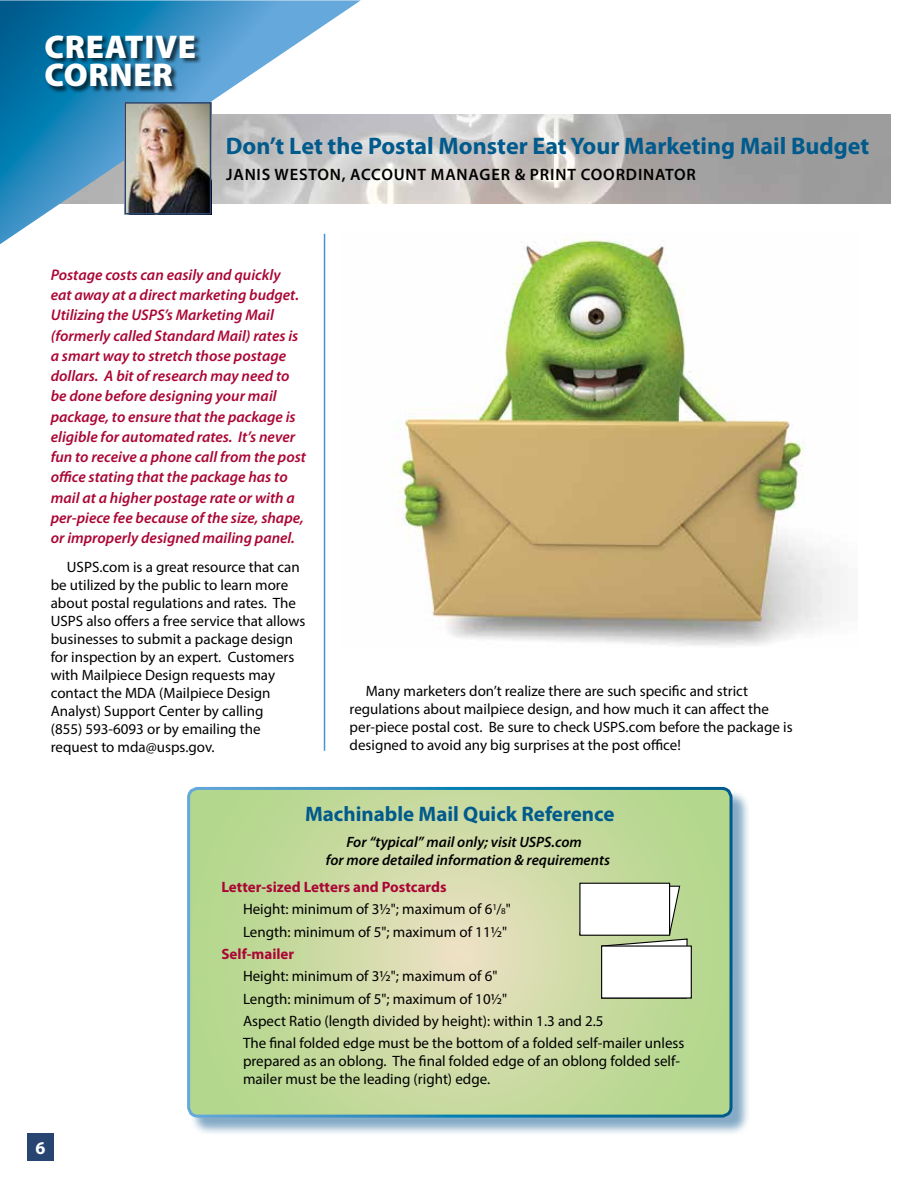
<style>
.page{position:relative;width:918px;height:1188px;background:#fff}
.page>*{position:absolute;margin:0;border:0;box-sizing:border-box;transform-origin:0 0}
.t1{font:900 33px/28.5px "Myriad Pro";letter-spacing:.02em;color:#fff}
.t2{font:700 24px "Myriad Pro";color:#005a8c}
.t3{font:700 21px "Myriad Pro";color:#005a8c}
.t4{font:700 18px "Myriad Pro";color:#fff}
.t5{font:600 16.5px "Myriad Pro";letter-spacing:.05em;color:#000}
.t6{font:italic 600 15.45px/20.2px "Myriad Pro";color:#ab0635}
.t7{font:15px/18px "Myriad Pro";color:#000}
.t8{font:italic 600 15px/18px "Myriad Pro";color:#000;text-align:center}
.t9{font:700 15px "Myriad Pro";color:#ab0635}
.s1{font-weight:700;color:#ab0635}
.s2{font-size:9px}
</style>
<div class="page">
<div style="left:27px;top:1133px;width:27px;height:28px;background:#274570"></div>
<img style="left:361px;top:114px;width:530px;height:90px">
<svg style="left:0;top:0;width:361px;height:244px"></svg>
<div style="left:45px;top:35px;width:157px;height:58px;background:#000;opacity:.65"></div>
<img style="left:127px;top:105px;width:81px;height:106px">
<div style="left:124px;top:102px;width:87px;height:112px;border:2px solid #274570"></div>
<div style="left:189px;top:789px;width:562px;height:347px;background:#437da7;opacity:.65"></div>
<svg style="left:189px;top:789px;width:542px;height:327px;background:#c6da9e"></svg>
<div style="left:187px;top:787px;width:546px;height:331px;border:3px solid #fff;border-radius:9px"></div>
<hr style="left:324px;top:234px;width:1px;height:517px;background:#4a93cf">
<img style="left:339px;top:234px;width:504px;height:412px">
<svg style="left:579px;top:885px;width:109px;height:114px;background:#c2d2a1"></svg>
<div style="left:602px;top:946px;width:89px;height:52px;background:#fff"></div>
<div style="left:601px;top:945px;width:91px;height:54px;border:1px solid #000"></div>
<div style="left:580px;top:883px;width:90px;height:52px;background:#fff"></div>
<div style="left:579px;top:883px;width:91px;height:53px;border:1px solid #000"></div>
<h1 class="t1" style="left:44px;top:33px;width:153px">CREATIVE<br>CORNER</h1>
<h2 class="t2" style="left:226px;top:131px;width:645px">Don’t Let the Postal Monster Eat Your Marketing Mail Budget</h2>
<p class="t5" style="left:226px;top:164px;width:471px">JANIS WESTON, ACCOUNT MANAGER &amp; PRINT COORDINATOR</p>
<p class="t6" style="left:51px;top:264px;width:257px">Postage costs can easily and quickly<br>eat away at a direct marketing budget.<br>Utilizing the USPS’s Marketing Mail (formerly called Standard Mail) rates is a smart way to stretch those postage dollars. A bit of research may need to be done before designing your mail package, to ensure that the package is eligible for automated rates. It’s never fun to receive a phone call from the post office stating that the package has to mail at a higher postage rate or with a per-piece fee because of the size, shape, or improperly designed mailing panel.</p>
<p class="t7" style="left:51px;top:558px;width:256px;text-indent:16px">USPS.com is a great resource that can be utilized by the public to learn more about postal regulations and rates. The USPS also offers a free service that allows businesses to submit a package design for inspection by an expert. Customers with Mailpiece Design requests may contact the MDA (Mailpiece Design Analyst) Support Center by calling<br>(855) 593-6093 or by emailing the request to mda@usps.gov.</p>
<p class="t7" style="left:350px;top:682px;width:445px;text-indent:16px">Many marketers don’t realize there are such specific and strict regulations about mailpiece design, and how much it can affect the per-piece postal cost. Be sure to check USPS.com before the package is designed to avoid any big surprises at the post office!</p>
<p class="t4" style="left:36px;top:1136px;width:11px">6</p>
<h3 class="t3" style="left:305px;top:800px;width:311px">Machinable Mail Quick Reference</h3>
<p class="t8" style="left:326px;top:833px;width:286px">For “typical” mail only; visit USPS.com<br>for more detailed information &amp; requirements</p>
<p class="t7" style="left:243px;top:876px;width:269px;line-height:22.4px;text-indent:-22px"><span class="s1">Letter-sized Letters and Postcards<br></span>Height: minimum of 3½"; maximum of 6<sup>1</sup>/<span class="s2">8</span>"<br>Length: minimum of 5"; maximum of 11½"</p>
<p class="t9" style="left:221px;top:944px;width:74px">Self-mailer</p>
<p class="t7" style="left:243px;top:965px;width:443px;line-height:22.4px">Height: minimum of 3½"; maximum of 6"<br>Length: minimum of 5"; maximum of 10½"<br>Aspect Ratio (length divided by height): within 1.3 and 2.5<br>The final folded edge must be the bottom of a folded self-mailer unless</p>
<p class="t7" style="left:243px;top:1052px;width:439px">prepared as an oblong. The final folded edge of an oblong folded self&shy;mailer must be the leading (right) edge.</p>
</div>
